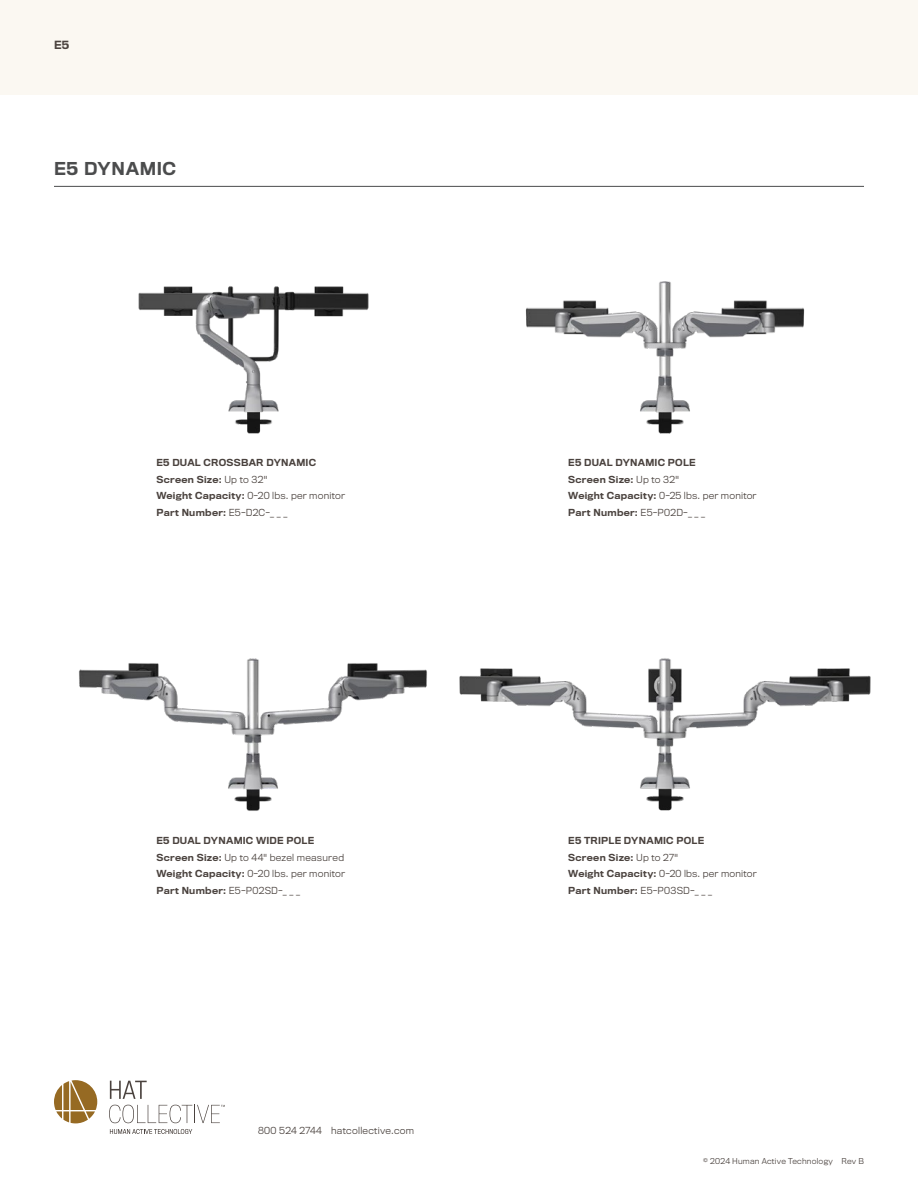
<style>
.page{position:relative;width:918px;height:1188px;background:#fff}
.page>*{position:absolute;margin:0;border:0;box-sizing:border-box;transform-origin:0 0}
.t1{font:500 16.5px "Titling Gothic FB";letter-spacing:.035em;color:#4b4c4d}
.Product_Name_-_Small{font:500 10.5px "Titling Gothic FB";color:#4a423e}
.Body_-_Specifications{font:300 9px "Titling Gothic FB";letter-spacing:.025em;color:#4a423e}
.Body_-_Specifications-2{font:500 9px "Titling Gothic FB";letter-spacing:.03em;color:#4a423e}
.Contact_Info{font:300 9px "Titling Gothic FB";letter-spacing:.03em;color:#4a423e}
.t2{font:300 7.5px "Titling Gothic FB";letter-spacing:.03em;color:#4a423e}
.s1{font-weight:300}
.s2{font-weight:500}
</style>
<div class="page">
<div style="left:0;top:0;width:918px;height:94px;background:#fbf8f2"></div>
<svg style="left:54px;top:1080px;width:43px;height:43px"></svg>
<svg style="left:110px;top:1129px;width:82px;height:5px"></svg>
<svg style="left:110px;top:1081px;width:37px;height:18px"></svg>
<svg style="left:109px;top:1105px;width:116px;height:18px"></svg>
<hr style="left:54px;top:186px;width:810px;height:1px;background:#4b4c4d">
<img style="left:138px;top:286px;width:231px;height:148px">
<img style="left:525px;top:281px;width:280px;height:153px">
<img style="left:459px;top:658px;width:412px;height:153px">
<img style="left:79px;top:658px;width:348px;height:153px">
<p class="Product_Name_-_Small" style="left:54px;top:38px;width:17px">E5</p>
<p class="t1" style="left:54px;top:159px;width:124px">E5 DYNAMIC</p>
<p class="Body_-_Specifications-2" style="left:157px;top:457px;width:161px">E5 DUAL CROSSBAR DYNAMIC</p>
<p class="Body_-_Specifications-2" style="left:157px;top:474px;width:112px">Screen Size: <span class="s1">Up to 32"</span></p>
<p class="Body_-_Specifications" style="left:157px;top:491px;width:190px"><span class="s2">Weight Capacity:</span> 0-20 lbs. per monitor</p>
<p class="Body_-_Specifications-2" style="left:157px;top:507px;width:132px">Part Number: <span class="s1">E5-D2C-_ _ _</span></p>
<p class="Body_-_Specifications-2" style="left:157px;top:835px;width:159px">E5 DUAL DYNAMIC WIDE POLE</p>
<p class="Body_-_Specifications" style="left:157px;top:852px;width:189px"><span class="s2">Screen Size:</span> Up to 44" bezel measured</p>
<p class="Body_-_Specifications" style="left:157px;top:869px;width:190px"><span class="s2">Weight Capacity:</span> 0-20 lbs. per monitor</p>
<p class="Body_-_Specifications" style="left:157px;top:885px;width:145px"><span class="s2">Part Number:</span> E5-P02SD-_ _ _</p>
<p class="Contact_Info" style="left:258px;top:1125px;width:158px">800 524 2744 hatcollective.com</p>
<p class="Body_-_Specifications-2" style="left:568px;top:457px;width:129px">E5 DUAL DYNAMIC POLE</p>
<p class="Body_-_Specifications-2" style="left:568px;top:474px;width:112px">Screen Size: <span class="s1">Up to 32"</span></p>
<p class="Body_-_Specifications" style="left:568px;top:491px;width:190px"><span class="s2">Weight Capacity:</span> 0-25 lbs. per monitor</p>
<p class="Body_-_Specifications-2" style="left:568px;top:507px;width:138px">Part Number: <span class="s1">E5-P02D-_ _ _</span></p>
<p class="Body_-_Specifications-2" style="left:568px;top:835px;width:138px">E5 TRIPLE DYNAMIC POLE</p>
<p class="Body_-_Specifications-2" style="left:568px;top:852px;width:111px">Screen Size: <span class="s1">Up to 27"</span></p>
<p class="Body_-_Specifications" style="left:568px;top:869px;width:190px"><span class="s2">Weight Capacity:</span> 0-20 lbs. per monitor</p>
<p class="Body_-_Specifications" style="left:568px;top:885px;width:145px"><span class="s2">Part Number:</span> E5-P03SD-_ _ _</p>
<p class="t2" style="left:703px;top:1157px;width:162px">© 2024 Human Active Technology Rev B</p>
</div>
